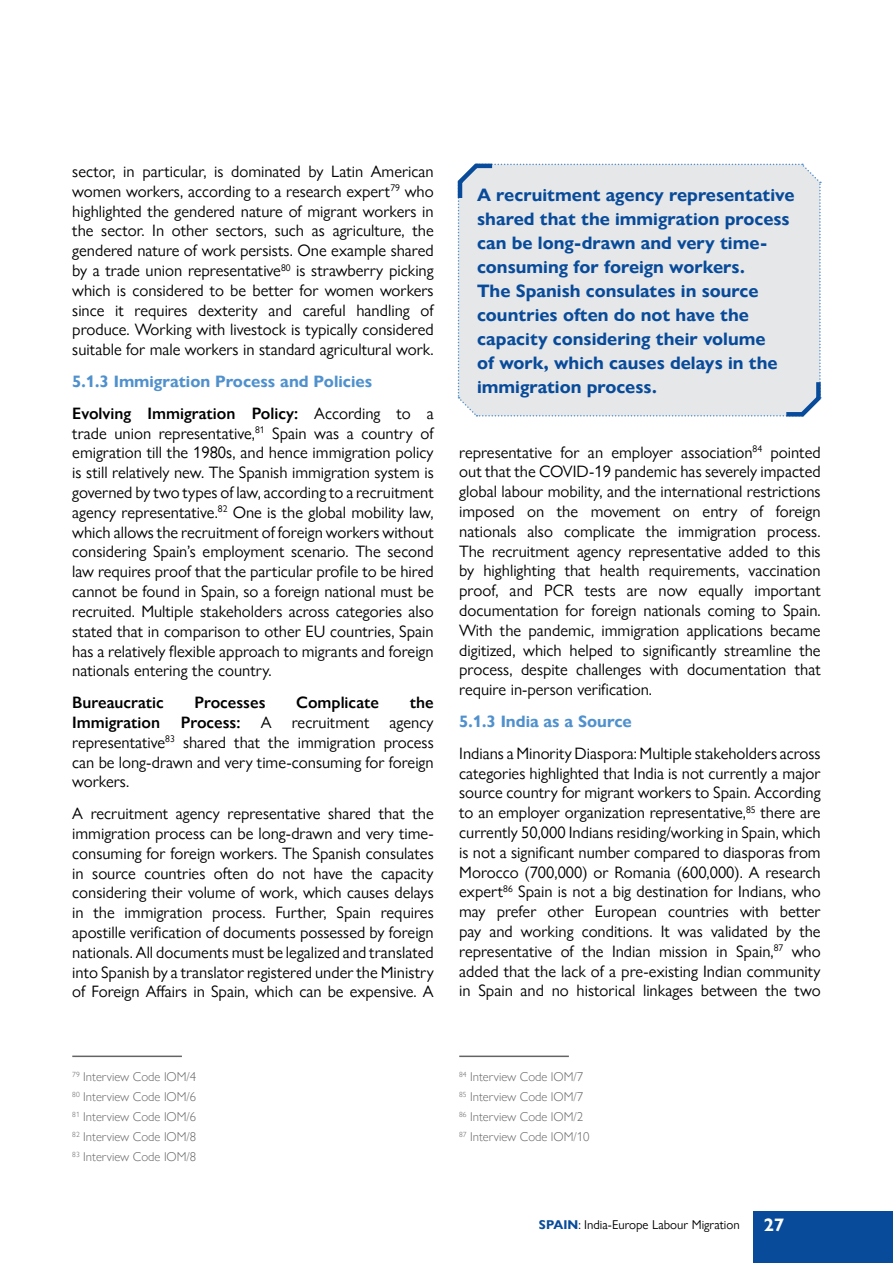
<style>
.page{position:relative;width:893px;height:1263px;background:#fff}
.page>*{position:absolute;margin:0;border:0;box-sizing:border-box;transform-origin:0 0}
.t1{font:700 18px/24px "Gill Sans Nova";color:#084b9a}
.t2{font:700 18px "Gill Sans Nova";color:#fff}
.t3{font:16.5px/19.8px "Gill Sans Nova";color:#000;text-align:justify}
.t4{font:700 16.5px/31.8px "Gill Sans Nova";color:#5091cd}
.t5{font:600 16.5px "Gill Sans Nova";color:#000}
.t6{font:300 12.75px/20px "Gill Sans Nova";color:#636466;text-align:justify}
.t7{font:12.75px "Gill Sans Nova";color:#000}
.s1{font-weight:600;color:#000}
.s2{font-weight:400;color:#000}
.s3{font-weight:600}
.s4{font-weight:700;color:#084b9a}
</style>
<div class="page">
<div style="left:753px;top:1211px;width:140px;height:52px;background:#084b9a"></div>
<hr style="left:72px;top:1055px;width:110px;height:2px;background:#636466">
<hr style="left:459px;top:1055px;width:110px;height:2px;background:#636466">
<div style="left:457px;top:163px;width:365px;height:254px;background:#e6e7e8"></div>
<p class="t3" style="left:72px;top:161px;width:363px">sector, in particular, is dominated by Latin American women workers, according to a research expert<sup>79</sup> who highlighted the gendered nature of migrant workers in the sector. In other sectors, such as agriculture, the gendered nature of work persists. One example shared by a trade union representative<sup>80</sup> is strawberry picking which is considered to be better for women workers since it requires dexterity and careful handling of produce. Working with livestock is typically considered suitable for male workers in standard agricultural work.</p>
<p class="t4" style="left:72px;top:365px;width:363px">5.1.3 Immigration Process and Policies<br><span class="s1">Evolving Immigration Policy:</span> <span class="s2">According to a</span></p>
<p class="t3" style="left:72px;top:423px;width:363px">trade union representative,<sup>81</sup> Spain was a country of emigration till the 1980s, and hence immigration policy is still relatively new. The Spanish immigration system is governed by two types of law, according to a recruitment agency representative.<sup>82</sup> One is the global mobility law, which allows the recruitment of foreign workers without considering Spain’s employment scenario. The second law requires proof that the particular profile to be hired cannot be found in Spain, so a foreign national must be recruited. Multiple stakeholders across categories also stated that in comparison to other EU countries, Spain has a relatively flexible approach to migrants and foreign nationals entering the country.</p>
<p class="t5" style="left:72px;top:692px;width:93px">Bureaucratic</p>
<p class="t5" style="left:194px;top:692px;width:73px">Processes</p>
<p class="t5" style="left:296px;top:692px;width:84px">Complicate</p>
<p class="t5" style="left:410px;top:692px;width:26px">the</p>
<p class="t5" style="left:72px;top:712px;width:89px">Immigration</p>
<p class="t3" style="left:72px;top:712px;width:363px;text-indent:109px"><span class="s3">Process:</span> A recruitment agency representative<sup>83</sup> shared that the immigration process can be long-drawn and very time-consuming for foreign workers.</p>
<p class="t3" style="left:72px;top:803px;width:363px">A recruitment agency representative shared that the immigration process can be long-drawn and very time&shy;consuming for foreign workers. The Spanish consulates in source countries often do not have the capacity considering their volume of work, which causes delays in the immigration process. Further, Spain requires apostille verification of documents possessed by foreign nationals. All documents must be legalized and translated into Spanish by a translator registered under the Ministry of Foreign Affairs in Spain, which can be expensive. A</p>
<p class="t1" style="left:477px;top:183px;width:319px">A recruitment agency representative shared that the immigration process can be long-drawn and very time&shy;consuming for foreign workers.<br>The Spanish consulates in source countries often do not have the capacity considering their volume<br>of work, which causes delays in the immigration process.</p>
<p class="t3" style="left:459px;top:442px;width:363px">representative for an employer association<sup>84</sup> pointed out that the COVID-19 pandemic has severely impacted global labour mobility, and the international restrictions imposed on the movement on entry of foreign nationals also complicate the immigration process.<br>The recruitment agency representative added to this by highlighting that health requirements, vaccination proof, and PCR tests are now equally important documentation for foreign nationals coming to Spain.<br>With the pandemic, immigration applications became digitized, which helped to significantly streamline the process, despite challenges with documentation that require in-person verification.</p>
<p class="t4" style="left:459px;top:705px;width:174px">5.1.3 India as a Source</p>
<p class="t3" style="left:459px;top:743px;width:363px">Indians a Minority Diaspora: Multiple stakeholders across categories highlighted that India is not currently a major source country for migrant workers to Spain. According to an employer organization representative,<sup>85</sup> there are currently 50,000 Indians residing/working in Spain, which is not a significant number compared to diasporas from Morocco (700,000) or Romania (600,000). A research expert<sup>86</sup> Spain is not a big destination for Indians, who may prefer other European countries with better pay and working conditions. It was validated by the representative of the Indian mission in Spain,<sup>87</sup> who added that the lack of a pre-existing Indian community in Spain and no historical linkages between the two</p>
<p class="t6" style="left:72px;top:1066px;width:126px"><sup>79</sup> Interview Code IOM/4<br><sup>80</sup> Interview Code IOM/6<br><sup>81</sup> Interview Code IOM/6<br><sup>82</sup> Interview Code IOM/8<br><sup>83</sup> Interview Code IOM/8</p>
<p class="t6" style="left:459px;top:1066px;width:132px;text-align:left"><sup>84</sup> Interview Code IOM/7<br><sup>85</sup> Interview Code IOM/7<br><sup>86</sup> Interview Code IOM/2<br><sup>87</sup> Interview Code IOM/10</p>
<p class="t7" style="left:539px;top:1217px;width:202px"><span class="s4">SPAIN</span>: India-Europe Labour Migration</p>
<p class="t2" style="left:764px;top:1214px;width:22px">27</p>
</div>
